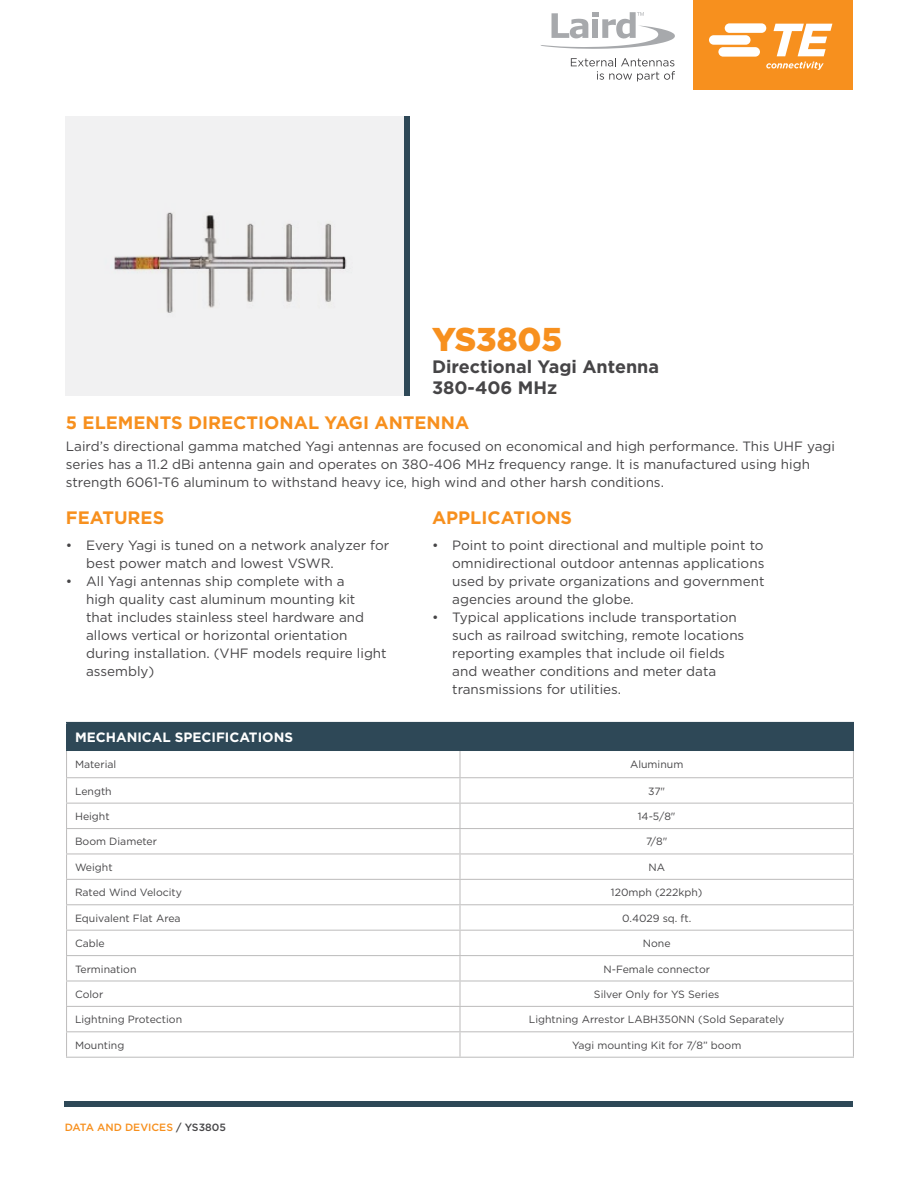
<style>
.page{position:relative;width:918px;height:1188px;background:#fff}
.page>*{position:absolute;margin:0;border:0;box-sizing:border-box;transform-origin:0 0}
.t1{font:900 33px "Gotham";color:#f7901e}
.t2{font:700 18px "Gotham";color:#f7901e}
.t3{font:700 18px/21.6px "Gotham";color:#464547}
.t4{font:13.5px/18px "Gotham";color:#464547}
.t5{font:700 13.5px "Gotham";color:#fff}
.t6{font:10.5px "Gotham";color:#464547}
.t7{font:500 10.5px "Gotham";color:#f7901e}
.s1{color:#464547}
</style>
<div class="page">
<div style="left:65px;top:1101px;width:788px;height:6px;background:#2e4857"></div>
<div style="left:66px;top:117px;width:344px;height:279px;background:#f1f1f2"></div>
<div style="left:404px;top:117px;width:6px;height:279px;background:#2e4857"></div>
<div style="left:693px;top:0;width:160px;height:89px;background:#f7901e"></div>
<svg style="left:709px;top:23px;width:123px;height:47px"></svg>
<svg style="left:540px;top:12px;width:135px;height:37px"></svg>
<svg style="left:571px;top:58px;width:104px;height:23px"></svg>
<div style="left:67px;top:723px;width:786px;height:27px;background:#2e4857"></div>
<hr style="left:459px;top:751px;width:2px;height:26px;background:#c0bfbf">
<hr style="left:66px;top:777px;width:394px;height:1px;background:#c0bfbf">
<hr style="left:460px;top:777px;width:394px;height:1px;background:#c0bfbf">
<hr style="left:459px;top:778px;width:2px;height:25px;background:#c0bfbf">
<hr style="left:66px;top:803px;width:394px;height:1px;background:#c0bfbf">
<hr style="left:460px;top:803px;width:394px;height:1px;background:#c0bfbf">
<hr style="left:459px;top:804px;width:2px;height:24px;background:#c0bfbf">
<hr style="left:66px;top:828px;width:394px;height:1px;background:#c0bfbf">
<hr style="left:460px;top:828px;width:394px;height:1px;background:#c0bfbf">
<hr style="left:459px;top:829px;width:2px;height:24px;background:#c0bfbf">
<hr style="left:66px;top:853px;width:394px;height:1px;background:#c0bfbf">
<hr style="left:460px;top:853px;width:394px;height:1px;background:#c0bfbf">
<hr style="left:459px;top:854px;width:2px;height:25px;background:#c0bfbf">
<hr style="left:66px;top:879px;width:394px;height:1px;background:#c0bfbf">
<hr style="left:460px;top:879px;width:394px;height:1px;background:#c0bfbf">
<hr style="left:459px;top:880px;width:2px;height:24px;background:#c0bfbf">
<hr style="left:66px;top:904px;width:394px;height:1px;background:#c0bfbf">
<hr style="left:460px;top:904px;width:394px;height:1px;background:#c0bfbf">
<hr style="left:459px;top:905px;width:2px;height:25px;background:#c0bfbf">
<hr style="left:66px;top:930px;width:394px;height:1px;background:#c0bfbf">
<hr style="left:460px;top:930px;width:394px;height:1px;background:#c0bfbf">
<hr style="left:459px;top:931px;width:2px;height:24px;background:#c0bfbf">
<hr style="left:66px;top:955px;width:394px;height:1px;background:#c0bfbf">
<hr style="left:460px;top:955px;width:394px;height:1px;background:#c0bfbf">
<hr style="left:459px;top:956px;width:2px;height:24px;background:#c0bfbf">
<hr style="left:66px;top:980px;width:394px;height:2px;background:#c0bfbf">
<hr style="left:460px;top:980px;width:394px;height:2px;background:#c0bfbf">
<hr style="left:459px;top:982px;width:2px;height:24px;background:#c0bfbf">
<hr style="left:66px;top:1006px;width:394px;height:1px;background:#c0bfbf">
<hr style="left:460px;top:1006px;width:394px;height:1px;background:#c0bfbf">
<hr style="left:459px;top:1007px;width:2px;height:24px;background:#c0bfbf">
<hr style="left:66px;top:1031px;width:394px;height:1px;background:#c0bfbf">
<hr style="left:460px;top:1031px;width:394px;height:1px;background:#c0bfbf">
<hr style="left:459px;top:1032px;width:2px;height:25px;background:#c0bfbf">
<hr style="left:66px;top:1057px;width:394px;height:1px;background:#c0bfbf">
<hr style="left:460px;top:1057px;width:394px;height:1px;background:#c0bfbf">
<hr style="left:66px;top:722px;width:394px;height:1px;background:#2e4857">
<hr style="left:460px;top:722px;width:394px;height:1px;background:#2e4857">
<svg style="left:66px;top:723px;width:1px;height:334px"></svg>
<svg style="left:853px;top:723px;width:1px;height:334px"></svg>
<hr style="left:66px;top:750px;width:394px;height:1px;background:#2e4857">
<hr style="left:460px;top:750px;width:394px;height:1px;background:#2e4857">
<img style="left:114px;top:212px;width:233px;height:101px">
<h1 class="t1" style="left:432px;top:317px;width:132px">YS3805</h1>
<h2 class="t3" style="left:432px;top:355px;width:229px">Directional Yagi Antenna<br>380-406 MHz</h2>
<h2 class="t2" style="left:66px;top:411px;width:405px">5 ELEMENTS DIRECTIONAL YAGI ANTENNA</h2>
<p class="t4" style="left:66px;top:437px;width:771px">Laird’s directional gamma matched Yagi antennas are focused on economical and high performance. This UHF yagi series has a 11.2 dBi antenna gain and operates on 380-406 MHz frequency range. It is manufactured using high strength 6061-T6 aluminum to withstand heavy ice, high wind and other harsh conditions.</p>
<h2 class="t2" style="left:66px;top:506px;width:100px">FEATURES</h2>
<h2 class="t2" style="left:432px;top:506px;width:142px">APPLICATIONS</h2>
<p class="t4" style="left:86px;top:536px;width:305px;text-indent:-20px">• Every Yagi is tuned on a network analyzer for best power match and lowest VSWR.</p>
<p class="t4" style="left:86px;top:572px;width:302px;text-indent:-20px">• All Yagi antennas ship complete with a<br>high quality cast aluminum mounting kit<br>that includes stainless steel hardware and allows vertical or horizontal orientation during installation. (VHF models require light assembly)</p>
<p class="t4" style="left:452px;top:536px;width:314px;text-align:justify;text-indent:-20px">• Point to point directional and multiple point to omnidirectional outdoor antennas applications used by private organizations and government agencies around the globe.</p>
<p class="t4" style="left:452px;top:608px;width:294px;text-indent:-20px">• Typical applications include transportation such as railroad switching, remote locations reporting examples that include oil fields and weather conditions and meter data transmissions for utilities.</p>
<p class="t5" style="left:75px;top:728px;width:219px">MECHANICAL SPECIFICATIONS</p>
<p class="t6" style="left:75px;top:758px;width:43px">Material</p>
<p class="t6" style="left:630px;top:758px;width:55px">Aluminum</p>
<p class="t6" style="left:75px;top:784px;width:38px">Length</p>
<p class="t6" style="left:648px;top:784px;width:19px">37"</p>
<p class="t6" style="left:75px;top:810px;width:36px">Height</p>
<p class="t6" style="left:638px;top:810px;width:39px">14-5/8"</p>
<p class="t6" style="left:75px;top:835px;width:84px">Boom Diameter</p>
<p class="t6" style="left:646px;top:835px;width:23px">7/8"</p>
<p class="t6" style="left:75px;top:860px;width:39px">Weight</p>
<p class="t6" style="left:648px;top:860px;width:18px">NA</p>
<p class="t6" style="left:75px;top:886px;width:108px">Rated Wind Velocity</p>
<p class="t6" style="left:611px;top:886px;width:93px">120mph (222kph)</p>
<p class="t6" style="left:75px;top:911px;width:107px">Equivalent Flat Area</p>
<p class="t6" style="left:622px;top:911px;width:71px">0.4029 sq. ft.</p>
<p class="t6" style="left:75px;top:937px;width:31px">Cable</p>
<p class="t6" style="left:643px;top:937px;width:29px">None</p>
<p class="t6" style="left:75px;top:962px;width:63px">Termination</p>
<p class="t6" style="left:603px;top:962px;width:108px">N-Female connector</p>
<p class="t6" style="left:75px;top:987px;width:30px">Color</p>
<p class="t6" style="left:594px;top:987px;width:127px">Silver Only for YS Series</p>
<p class="t6" style="left:75px;top:1013px;width:109px">Lightning Protection</p>
<p class="t6" style="left:529px;top:1013px;width:257px">Lightning Arrestor LABH350NN (Sold Separately</p>
<p class="t6" style="left:75px;top:1038px;width:51px">Mounting</p>
<p class="t6" style="left:572px;top:1038px;width:171px">Yagi mounting Kit for 7/8” boom</p>
<p class="t7" style="left:65px;top:1120px;width:163px">DATA AND DEVICES <span class="s1">/ YS3805</span></p>
</div>
